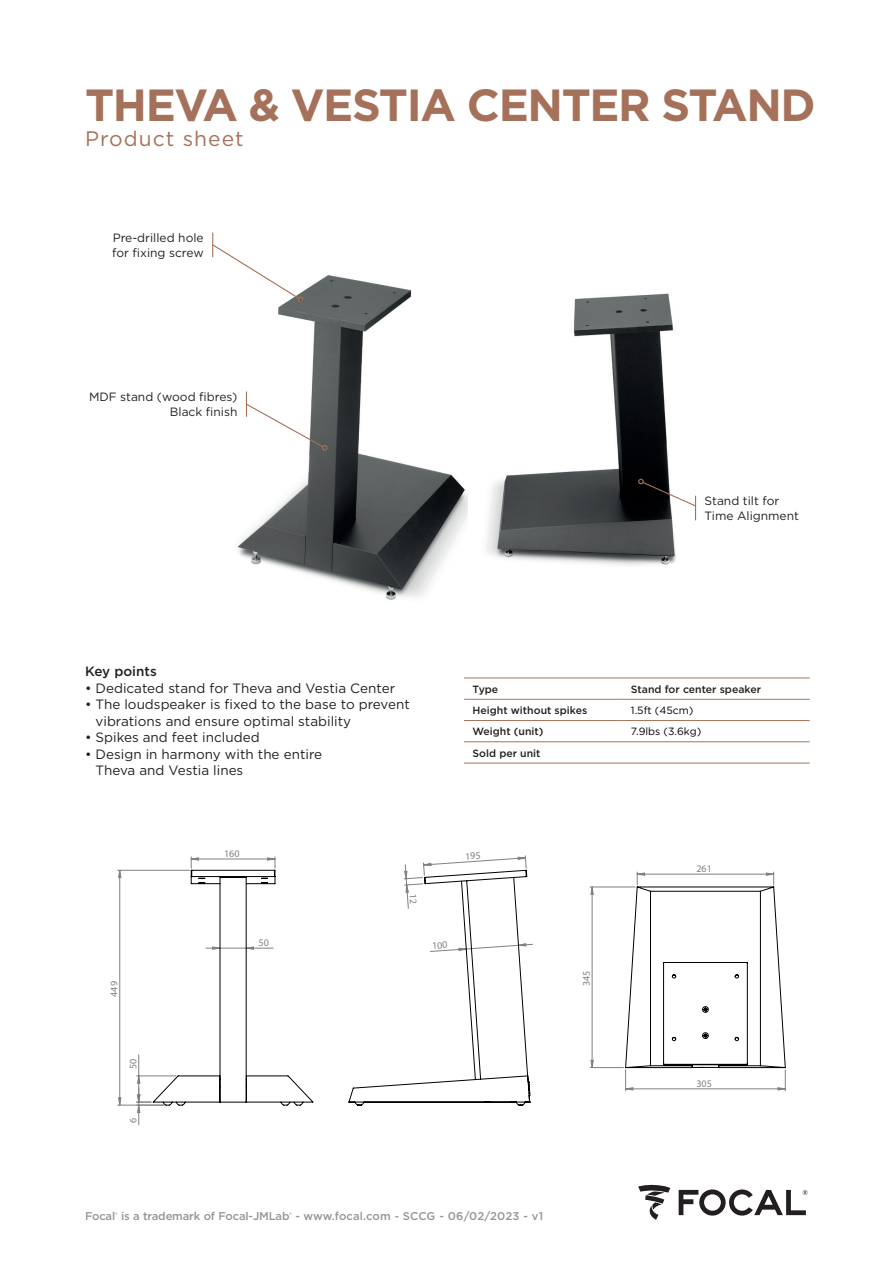
<style>
.page{position:relative;width:893px;height:1263px;background:#fff}
.page>*{position:absolute;margin:0;border:0;box-sizing:border-box;transform-origin:0 0}
.t1{font:700 45px "Gotham";letter-spacing:-.03em;color:#a5715a}
.t2{font:21px "Gotham";letter-spacing:.05em;color:#a5715a}
.t3{font:13.5px/16.5px "Gotham";color:#231f20}
.t4{font:500 13.5px "Gotham";color:#231f20}
.t5{font:12px/15px "Gotham";color:#231f20}
.Normal_e{font:500 11.25px "Gotham";letter-spacing:-.015em;color:#939598}
.t6{font:500 10.5px "Gotham";color:#231f20}
.t7{font:10.5px "Gotham";color:#010101}
.t8{font:10.05px "Arial";color:#808080}
.s1{font-size:10.5px}
</style>
<div class="page">
<img style="left:237px;top:275px;width:231px;height:325px">
<img style="left:486px;top:293px;width:210px;height:273px">
<hr style="left:118px;top:1105px;width:46px;height:1px;background:#808080">
<hr style="left:118px;top:870px;width:72px;height:1px;background:#808080">
<hr style="left:590px;top:887px;width:45px;height:1px;background:#808080">
<hr style="left:590px;top:1067px;width:33px;height:1px;background:#808080">
<svg style="left:118px;top:870px;width:3px;height:235px"></svg>
<svg style="left:591px;top:886px;width:3px;height:181px"></svg>
<svg style="left:625px;top:872px;width:161px;height:219px"></svg>
<svg style="left:137px;top:857px;width:177px;height:268px"></svg>
<svg style="left:638px;top:1184px;width:32px;height:36px"></svg>
<svg style="left:679px;top:1189px;width:129px;height:26px"></svg>
<svg style="left:212px;top:233px;width:91px;height:69px"></svg>
<svg style="left:246px;top:392px;width:82px;height:59px"></svg>
<hr style="left:464px;top:678px;width:154px;height:1px;background:#a5715a">
<hr style="left:618px;top:678px;width:192px;height:1px;background:#a5715a">
<hr style="left:464px;top:699px;width:154px;height:1px;background:#a5715a">
<hr style="left:618px;top:699px;width:192px;height:1px;background:#a5715a">
<hr style="left:464px;top:720px;width:154px;height:1px;background:#a5715a">
<hr style="left:618px;top:720px;width:192px;height:1px;background:#a5715a">
<hr style="left:464px;top:741px;width:154px;height:1px;background:#a5715a">
<hr style="left:618px;top:741px;width:192px;height:1px;background:#a5715a">
<hr style="left:464px;top:763px;width:154px;height:1px;background:#a5715a">
<hr style="left:618px;top:763px;width:192px;height:1px;background:#a5715a">
<svg style="left:638px;top:479px;width:59px;height:41px"></svg>
<svg style="left:348px;top:855px;width:185px;height:251px"></svg>
<p class="t1" style="left:85px;top:75px;width:732px">THEVA &amp; VESTIA CENTER STAND</p>
<p class="t2" style="left:85px;top:125px;width:160px">Product sheet</p>
<p class="t5" style="left:112px;top:230px;width:93px">Pre-drilled hole for fixing screw</p>
<p class="t5" style="left:89px;top:389px;width:150px">MDF stand (wood fibres)</p>
<p class="t5" style="left:170px;top:404px;width:69px">Black finish</p>
<p class="t4" style="left:85px;top:663px;width:73px">Key points</p>
<p class="t3" style="left:85px;top:680px;width:312px">• Dedicated stand for Theva and Vestia Center</p>
<p class="t3" style="left:96px;top:696px;width:316px;text-indent:-11px">• The loudspeaker is fixed to the base to prevent vibrations and ensure optimal stability</p>
<p class="t3" style="left:85px;top:729px;width:176px">• Spikes and feet included</p>
<p class="t3" style="left:96px;top:746px;width:228px;text-indent:-11px">• Design in harmony with the entire<br>Theva and Vestia lines</p>
<p class="t8" style="left:108px;top:997px;width:17px;rotate:-90deg">449</p>
<p class="t8" style="left:127px;top:1069px;width:12px;rotate:-90deg">50</p>
<p class="t8" style="left:127px;top:1123px;width:7px;rotate:-90deg">6</p>
<p class="t8" style="left:224px;top:847px;width:17px">160</p>
<p class="t8" style="left:259px;top:936px;width:12px">50</p>
<p class="t5" style="left:704px;top:493px;width:96px">Stand tilt for<br>Time Alignment</p>
<p class="t6" style="left:473px;top:682px;width:27px">Type</p>
<p class="t6" style="left:631px;top:682px;width:132px">Stand for center speaker</p>
<p class="t6" style="left:473px;top:703px;width:116px">Height without spikes</p>
<p class="t7" style="left:631px;top:704px;width:64px">1.5ft (45cm)</p>
<p class="t6" style="left:473px;top:725px;width:73px">Weight (unit)</p>
<p class="t7" style="left:631px;top:725px;width:72px">7.9lbs (3.6kg)</p>
<p class="t6" style="left:473px;top:746px;width:70px">Sold per unit</p>
<p class="t8" style="left:580px;top:986px;width:17px;rotate:-90deg">345</p>
<p class="t8" style="left:696px;top:862px;width:17px">261</p>
<p class="t8" style="left:696px;top:1077px;width:17px">305</p>
<p class="Normal_e" style="left:85px;top:1209px;width:460px">Focal<sup>®</sup> is a trademark of Focal-JMLab<sup>®</sup> - www.focal.com <span class="s1">-</span> SCCG - 06/02/2023 - v1</p>
</div>
